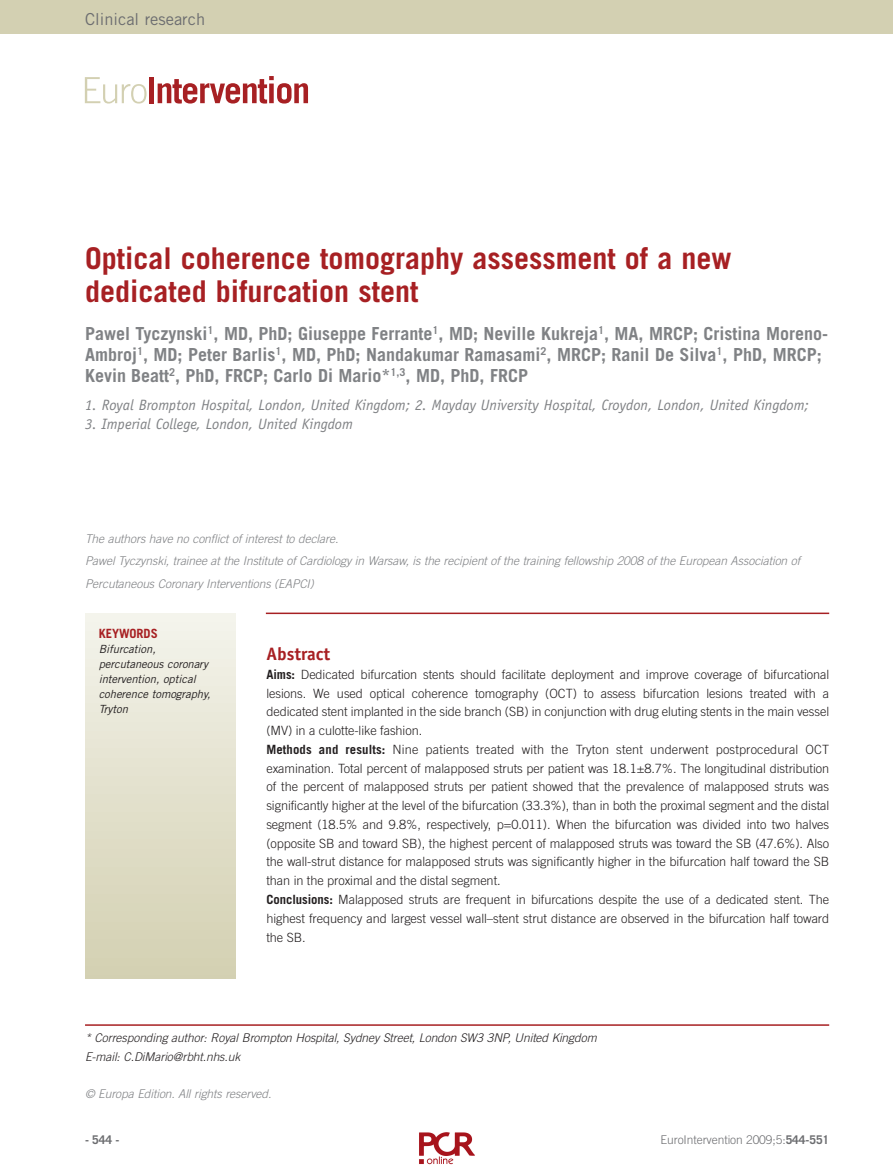
<style>
.page{position:relative;width:893px;height:1175px;background:#fff}
.page>*{position:absolute;margin:0;border:0;box-sizing:border-box;transform-origin:0 0}
.t1{font:700 30px/33px "Trade Gothic LT Std";color:#a72023}
.t2{font:700 18px/21px "Trade Gothic LT Std";color:#808285}
.t3{font:700 18px "Officina Sans Std";color:#a72023}
.t4{font:16.5px "Trade Gothic LT Std";color:#6c6d70}
.t5{font:italic 15px "Officina Sans Std";color:#808285}
.t6{font:300 12.75px/18.8px "Trade Gothic LT Std";letter-spacing:-.005em;color:#231f20}
.t7{font:700 12.75px "Trade Gothic LT Std";letter-spacing:-.005em;color:#a72023}
.t8{font:italic 300 12px/22.5px "Trade Gothic LT Std";letter-spacing:-.005em;color:#808285}
.t9{font:italic 300 12px/18.8px "Trade Gothic LT Std";letter-spacing:-.005em;color:#231f20}
.t10{font:300 12px "Trade Gothic LT Std";letter-spacing:-.005em;color:#6c6d70}
.t11{font:700 12px "Trade Gothic LT Std";color:#6c6d70}
.t12{font:italic 11.25px/15px "Trade Gothic LT Std";letter-spacing:-.005em;color:#231f20}
.s1{font-weight:700}
</style>
<div class="page">
<div style="left:0;top:0;width:893px;height:34px;background:#d3d0b2"></div>
<svg style="left:85px;top:77px;width:62px;height:27px"></svg>
<div style="left:149px;top:77px;width:5px;height:26px;background:#a72023"></div>
<svg style="left:158px;top:76px;width:150px;height:28px"></svg>
<div style="left:85px;top:613px;width:150px;height:366px;background:linear-gradient(to bottom,#f4f3eb,#d3cfb0)"></div>
<hr style="left:266px;top:613px;width:563px;height:1px;background:#a72023">
<hr style="left:85px;top:1024px;width:744px;height:2px;background:#a72023">
<img style="left:419px;top:1132px;width:56px;height:33px">
<p class="t4" style="left:85px;top:10px;width:122px">Clinical research</p>
<h1 class="t1" style="left:85px;top:244px;width:648px">Optical coherence tomography assessment of a new dedicated bifurcation stent</h1>
<p class="t2" style="left:85px;top:324px;width:744px">Pawel Tyczynski<sup>1</sup>, MD, PhD; Giuseppe Ferrante<sup>1</sup>, MD; Neville Kukreja<sup>1</sup>, MA, MRCP; Cristina Moreno-<br>Ambroj<sup>1</sup>, MD; Peter Barlis<sup>1</sup>, MD, PhD; Nandakumar Ramasami<sup>2</sup>, MRCP; Ranil De Silva<sup>1</sup>, PhD, MRCP;<br>Kevin Beatt<sup>2</sup>, PhD, FRCP; Carlo Di Mario*<sup>1,3</sup>, MD, PhD, FRCP</p>
<p class="t5" style="left:85px;top:399px;width:725px">1. Royal Brompton Hospital, London, United Kingdom; 2. Mayday University Hospital, Croydon, London, United Kingdom;</p>
<p class="t5" style="left:85px;top:418px;width:269px">3. Imperial College, London, United Kingdom</p>
<p class="t8" style="left:85px;top:528px;width:716px">The authors have no conflict of interest to declare.<br>Pawel Tyczynski, trainee at the Institute of Cardiology in Warsaw, is the recipient of the training fellowship 2008 of the European Association of<br>Percutaneous Coronary Interventions (EAPCI)</p>
<p class="t7" style="left:99px;top:628px;width:61px">KEYWORDS</p>
<p class="t12" style="left:99px;top:642px;width:113px">Bifurcation, percutaneous coronary intervention, optical coherence tomography,<br>Tryton</p>
<h2 class="t3" style="left:266px;top:647px;width:65px">Abstract</h2>
<p class="t6" style="left:266px;top:666px;width:564px"><span class="s1">Aims:</span> Dedicated bifurcation stents should facilitate deployment and improve coverage of bifurcational lesions. We used optical coherence tomography (OCT) to assess bifurcation lesions treated with a dedicated stent implanted in the side branch (SB) in conjunction with drug eluting stents in the main vessel (MV) in a culotte-like fashion.<br><span class="s1">Methods and results:</span> Nine patients treated with the Tryton stent underwent postprocedural OCT examination. Total percent of malapposed struts per patient was 18.1±8.7%. The longitudinal distribution of the percent of malapposed struts per patient showed that the prevalence of malapposed struts was significantly higher at the level of the bifurcation (33.3%), than in both the proximal segment and the distal segment (18.5% and 9.8%, respectively, p=0.011). When the bifurcation was divided into two halves (opposite SB and toward SB), the highest percent of malapposed struts was toward the SB (47.6%). Also the wall-strut distance for malapposed struts was significantly higher in the bifurcation half toward the SB than in the proximal and the distal segment.<br><span class="s1">Conclusions:</span> Malapposed struts are frequent in bifurcations despite the use of a dedicated stent. The highest frequency and largest vessel wall–stent strut distance are observed in the bifurcation half toward the SB.</p>
<p class="t9" style="left:85px;top:1030px;width:513px">* Corresponding author: Royal Brompton Hospital, Sydney Street, London SW3 3NP, United Kingdom<br>E-mail: C.DiMario@rbht.nhs.uk</p>
<p class="t8" style="left:85px;top:1083px;width:188px">© Europa Edition. All rights reserved.</p>
<p class="t11" style="left:85px;top:1136px;width:36px">- 544 -</p>
<p class="t10" style="left:661px;top:1136px;width:170px">EuroIntervention 2009;5:<span class="s1">544-551</span></p>
</div>
